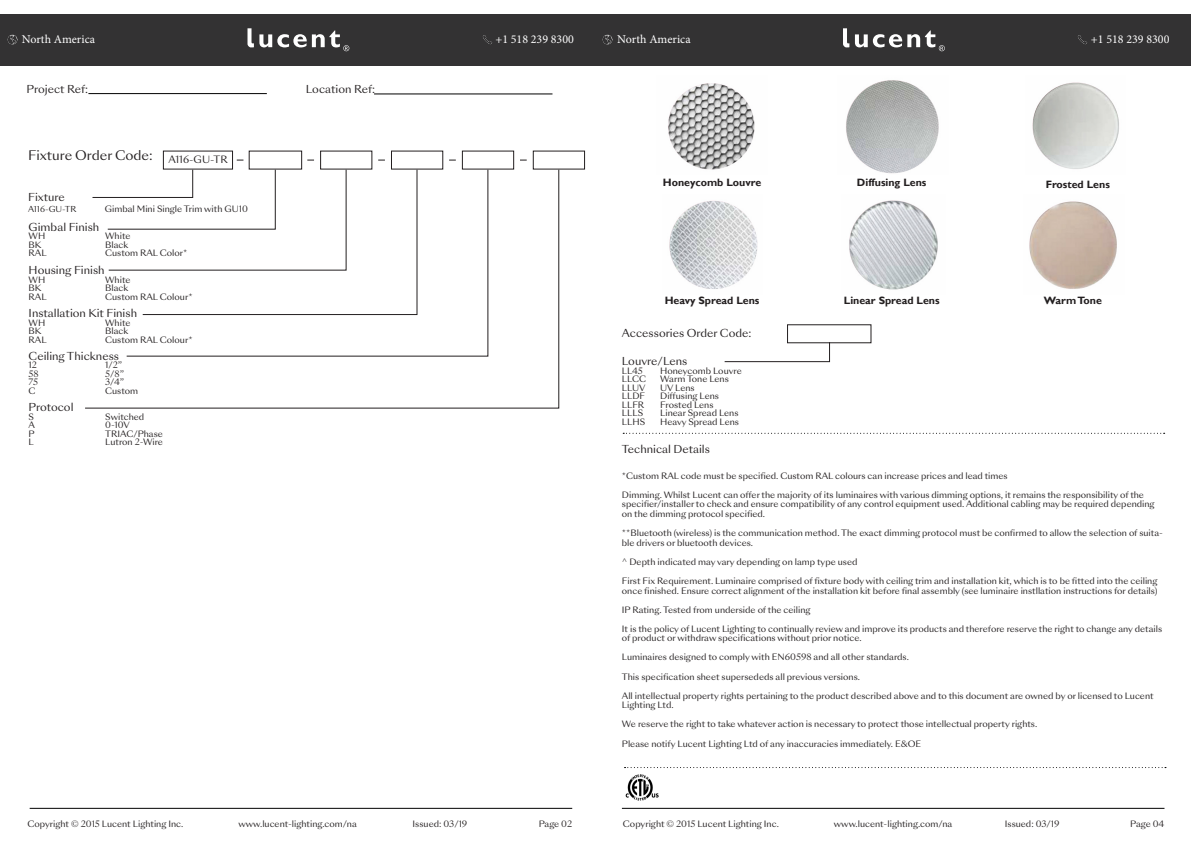
<style>
.page{position:relative;width:1191px;height:842px;background:#fff}
.page>*{position:absolute;margin:0;border:0;box-sizing:border-box;transform-origin:0 0}
.t1{font:12.8px "Sang Bleu Sunrise";color:#231f20}
.t2{font:12px "Minion Pro";color:#fff}
.t3{font:10.6px "Sang Bleu Sunrise";color:#231f20}
.t4{font:700 10.6px "Gill Sans";color:#231f20}
.t5{font:9.8px "Sang Bleu Sunrise";color:#231f20}
.bullet_point{font:8.5px/9.6px "Sang Bleu Sunrise";color:#231f20}
.t6{font:8px "Sang Bleu Sunrise";color:#231f20}
</style>
<div class="page">
<hr style="left:30px;top:808px;width:542px;height:1px;background:#000">
<div style="left:0;top:14px;width:595px;height:51px;background:#333233"></div>
<svg style="left:247px;top:28px;width:102px;height:23px"></svg>
<svg style="left:7px;top:35px;width:10px;height:10px"></svg>
<svg style="left:482px;top:35px;width:10px;height:10px"></svg>
<hr style="left:622px;top:808px;width:542px;height:1px;background:#000">
<div style="left:595px;top:14px;width:596px;height:51px;background:#333233"></div>
<svg style="left:855px;top:34px;width:12px;height:13px"></svg>
<svg style="left:843px;top:28px;width:6px;height:20px"></svg>
<svg style="left:873px;top:30px;width:71px;height:21px"></svg>
<svg style="left:602px;top:35px;width:11px;height:10px"></svg>
<svg style="left:1077px;top:35px;width:10px;height:10px"></svg>
<hr style="left:88px;top:93px;width:179px;height:1px;background:#000">
<hr style="left:374px;top:94px;width:178px;height:1px;background:#000">
<svg style="left:623px;top:433px;width:541px;height:1px"></svg>
<svg style="left:724px;top:343px;width:106px;height:19px"></svg>
<img style="left:668px;top:83px;width:87px;height:87px">
<img style="left:846px;top:80px;width:93px;height:94px">
<img style="left:1032px;top:82px;width:87px;height:87px">
<img style="left:669px;top:200px;width:89px;height:89px">
<img style="left:849px;top:200px;width:89px;height:90px">
<img style="left:1029px;top:201px;width:88px;height:88px">
<img style="left:625px;top:774px;width:33px;height:27px">
<svg style="left:624px;top:767px;width:542px;height:1px"></svg>
<svg style="left:85px;top:169px;width:474px;height:239px"></svg>
<p class="t2" style="left:22px;top:31px;width:75px">North America</p>
<p class="t2" style="left:495px;top:31px;width:80px">+1 518 239 8300</p>
<p class="t3" style="left:27px;top:82px;width:63px">Project Ref:</p>
<p class="t3" style="left:306px;top:82px;width:71px">Location Ref:</p>
<p class="t1" style="left:28px;top:147px;width:126px">Fixture Order Code:</p>
<p class="t5" style="left:168px;top:153px;width:61px">A116-GU-TR</p>
<p class="t3" style="left:28px;top:190px;width:38px">Fixture</p>
<p class="t6" style="left:28px;top:203px;width:50px">A116-GU-TR</p>
<p class="bullet_point" style="left:105px;top:204px;width:145px">Gimbal Mini Single Trim with GU10</p>
<p class="t3" style="left:29px;top:220px;width:72px">Gimbal Finish</p>
<p class="bullet_point" style="left:29px;top:232px;width:18px">WH</p>
<p class="bullet_point" style="left:105px;top:232px;width:27px">White</p>
<p class="bullet_point" style="left:29px;top:240px;width:14px">BK</p>
<p class="bullet_point" style="left:105px;top:240px;width:25px">Black</p>
<p class="bullet_point" style="left:29px;top:249px;width:20px">RAL</p>
<p class="bullet_point" style="left:105px;top:249px;width:84px">Custom RAL Color*</p>
<p class="t3" style="left:29px;top:263px;width:77px">Housing Finish</p>
<p class="bullet_point" style="left:29px;top:275px;width:18px">WH</p>
<p class="bullet_point" style="left:105px;top:275px;width:27px">White</p>
<p class="bullet_point" style="left:29px;top:284px;width:14px">BK</p>
<p class="bullet_point" style="left:105px;top:284px;width:25px">Black</p>
<p class="bullet_point" style="left:29px;top:292px;width:20px">RAL</p>
<p class="bullet_point" style="left:105px;top:292px;width:89px">Custom RAL Colour*</p>
<p class="t3" style="left:29px;top:306px;width:110px">Installation Kit Finish</p>
<p class="bullet_point" style="left:29px;top:318px;width:18px">WH</p>
<p class="bullet_point" style="left:105px;top:318px;width:27px">White</p>
<p class="bullet_point" style="left:29px;top:326px;width:14px">BK</p>
<p class="bullet_point" style="left:105px;top:326px;width:25px">Black</p>
<p class="bullet_point" style="left:29px;top:335px;width:20px">RAL</p>
<p class="bullet_point" style="left:105px;top:335px;width:89px">Custom RAL Colour*</p>
<p class="t3" style="left:29px;top:348px;width:92px">Ceiling Thickness</p>
<p class="bullet_point" style="left:29px;top:360px;width:10px">12</p>
<p class="bullet_point" style="left:105px;top:360px;width:18px">1/2”</p>
<p class="bullet_point" style="left:29px;top:369px;width:12px">58</p>
<p class="bullet_point" style="left:105px;top:369px;width:20px">5/8”</p>
<p class="bullet_point" style="left:29px;top:377px;width:11px">75</p>
<p class="bullet_point" style="left:105px;top:377px;width:20px">3/4”</p>
<p class="bullet_point" style="left:29px;top:386px;width:8px">C</p>
<p class="bullet_point" style="left:105px;top:386px;width:34px">Custom</p>
<p class="t3" style="left:29px;top:400px;width:46px">Protocol</p>
<p class="bullet_point" style="left:29px;top:412px;width:7px">S</p>
<p class="bullet_point" style="left:105px;top:412px;width:41px">Switched</p>
<p class="bullet_point" style="left:29px;top:421px;width:8px">A</p>
<p class="bullet_point" style="left:105px;top:421px;width:26px">0-10V</p>
<p class="bullet_point" style="left:29px;top:429px;width:8px">P</p>
<p class="bullet_point" style="left:105px;top:429px;width:59px">TRIAC/Phase</p>
<p class="bullet_point" style="left:29px;top:438px;width:7px">L</p>
<p class="bullet_point" style="left:105px;top:438px;width:59px">Lutron 2-Wire</p>
<p class="t2" style="left:617px;top:31px;width:75px">North America</p>
<p class="t2" style="left:1091px;top:31px;width:80px">+1 518 239 8300</p>
<p class="t4" style="left:663px;top:176px;width:100px">Honeycomb Louvre</p>
<p class="t4" style="left:857px;top:176px;width:71px">Diffusing Lens</p>
<p class="t4" style="left:1045px;top:178px;width:66px">Frosted Lens</p>
<p class="t4" style="left:664px;top:294px;width:96px">Heavy Spread Lens</p>
<p class="t4" style="left:844px;top:294px;width:97px">Linear Spread Lens</p>
<p class="t4" style="left:1043px;top:294px;width:59px">Warm Tone</p>
<p class="t3" style="left:622px;top:326px;width:131px">Accessories Order Code:</p>
<p class="t3" style="left:622px;top:354px;width:67px">Louvre/Lens</p>
<p class="bullet_point" style="left:622px;top:366px;width:23px">LL45</p>
<p class="bullet_point" style="left:660px;top:366px;width:83px">Honeycomb Louvre</p>
<p class="bullet_point" style="left:622px;top:375px;width:26px">LLCC</p>
<p class="bullet_point" style="left:660px;top:375px;width:70px">Warm Tone Lens</p>
<p class="bullet_point" style="left:622px;top:383px;width:25px">LLUV</p>
<p class="bullet_point" style="left:660px;top:383px;width:36px">UV Lens</p>
<p class="bullet_point" style="left:622px;top:392px;width:25px">LLDF</p>
<p class="bullet_point" style="left:660px;top:392px;width:60px">Diffusing Lens</p>
<p class="bullet_point" style="left:622px;top:400px;width:24px">LLFR</p>
<p class="bullet_point" style="left:660px;top:400px;width:55px">Frosted Lens</p>
<p class="bullet_point" style="left:622px;top:409px;width:23px">LLLS</p>
<p class="bullet_point" style="left:660px;top:409px;width:80px">Linear Spread Lens</p>
<p class="bullet_point" style="left:622px;top:417px;width:25px">LLHS</p>
<p class="bullet_point" style="left:660px;top:417px;width:80px">Heavy Spread Lens</p>
<p class="t3" style="left:622px;top:441px;width:90px">Technical Details</p>
<p class="bullet_point" style="left:622px;top:471px;width:387px">*Custom RAL code must be specified. Custom RAL colours can increase prices and lead times</p>
<p class="bullet_point" style="left:622px;top:490px;width:534px">Dimming. Whilst Lucent can offer the majority of its luminaires with various dimming options, it remains the responsibility of the specifier/installer to check and ensure compatibility of any control equipment used. Additional cabling may be required depending on the dimming protocol specified.</p>
<p class="bullet_point" style="left:622px;top:528px;width:542px">**Bluetooth (wireless) is the communication method. The exact dimming protocol must be confirmed to allow the selection of suita&shy;ble drivers or bluetooth devices.</p>
<p class="bullet_point" style="left:622px;top:557px;width:237px">^ Depth indicated may vary depending on lamp type used</p>
<p class="bullet_point" style="left:622px;top:576px;width:537px">First Fix Requirement. Luminaire comprised of fixture body with ceiling trim and installation kit, which is to be fitted into the ceiling once finished. Ensure correct alignment of the installation kit before final assembly (see luminaire instllation instructions for details)</p>
<p class="bullet_point" style="left:622px;top:605px;width:190px">IP Rating. Tested from underside of the ceiling</p>
<p class="bullet_point" style="left:622px;top:624px;width:542px">It is the policy of Lucent Lighting to continually review and improve its products and therefore reserve the right to change any details of product or withdraw specifications without prior notice.</p>
<p class="bullet_point" style="left:622px;top:653px;width:289px">Luminaires designed to comply with EN60598 and all other standards.</p>
<p class="bullet_point" style="left:622px;top:672px;width:240px">This specification sheet supersededs all previous versions.</p>
<p class="bullet_point" style="left:622px;top:691px;width:533px">All intellectual property rights pertaining to the product described above and to this document are owned by or licensed to Lucent<br>Lighting Ltd.</p>
<p class="bullet_point" style="left:622px;top:720px;width:417px">We reserve the right to take whatever action is necessary to protect those intellectual property rights.</p>
<p class="bullet_point" style="left:622px;top:739px;width:301px">Please notify Lucent Lighting Ltd of any inaccuracies immediately. E&amp;OE</p>
<p class="bullet_point" style="left:27px;top:820px;width:157px">Copyright © 2015 Lucent Lighting Inc.</p>
<p class="bullet_point" style="left:238px;top:820px;width:120px">www.lucent-lighting.com/na</p>
<p class="bullet_point" style="left:1004px;top:820px;width:56px">Issued: 03/19</p>
<p class="bullet_point" style="left:1130px;top:819px;width:36px">Page 04</p>
<p class="bullet_point" style="left:412px;top:820px;width:56px">Issued: 03/19</p>
<p class="bullet_point" style="left:539px;top:819px;width:35px">Page 02</p>
<p class="bullet_point" style="left:623px;top:820px;width:157px">Copyright © 2015 Lucent Lighting Inc.</p>
<p class="bullet_point" style="left:834px;top:820px;width:120px">www.lucent-lighting.com/na</p>
</div>
